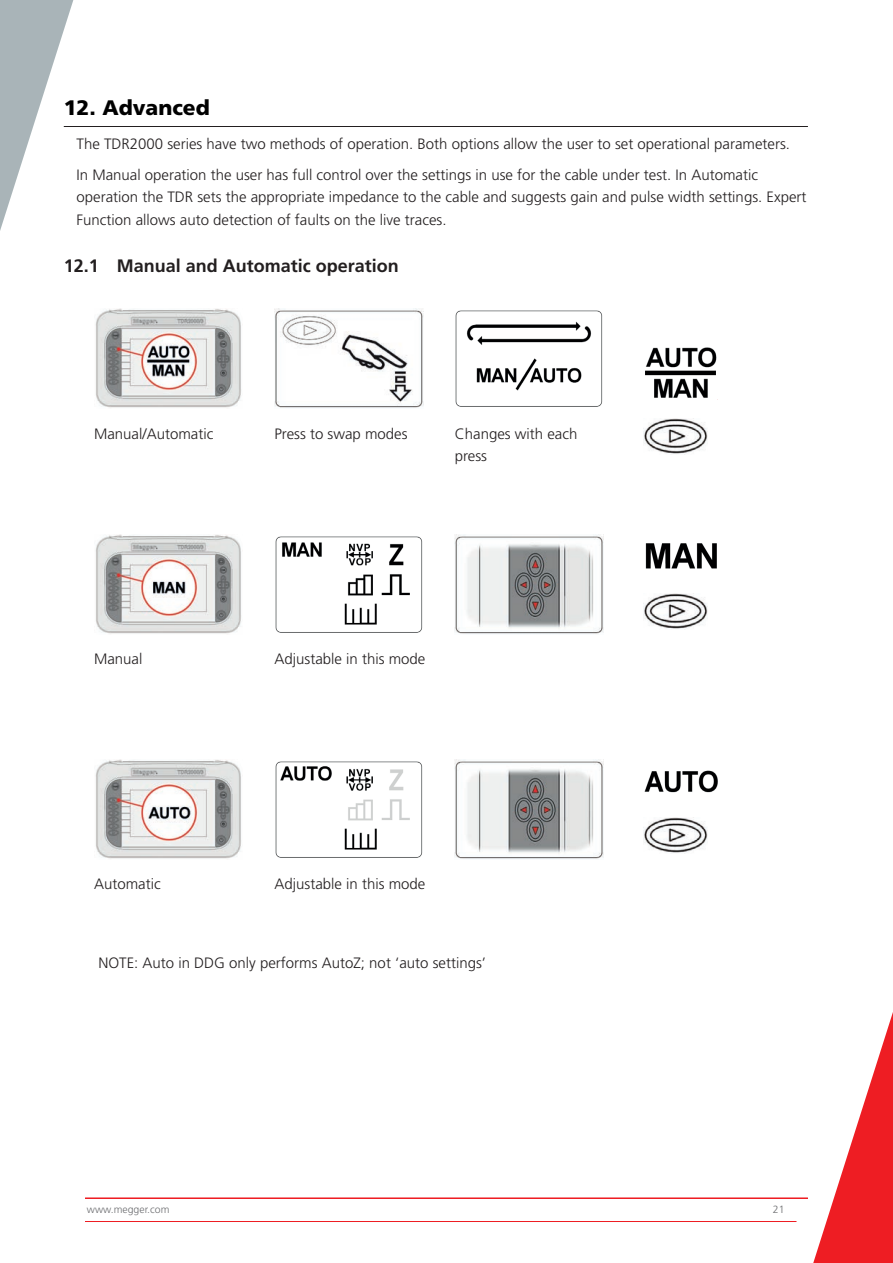
<style>
.page{position:relative;width:893px;height:1263px;background:#fff}
.page>*{position:absolute;margin:0;border:0;box-sizing:border-box;transform-origin:0 0}
.t1{font:900 21px "Frutiger LT Pro";color:#000}
.t2{font:700 18px "Frutiger LT Pro";color:#231f20}
.t3{font:300 15px/22.5px "Frutiger LT Pro";color:#231f20}
.t4{font:300 10.5px "Frutiger LT Pro";color:#6c6d70}
</style>
<div class="page">
<hr style="left:64px;top:126px;width:744px;height:1px;background:#231f20">
<img style="left:95px;top:309px;width:146px;height:99px">
<img style="left:274px;top:309px;width:149px;height:99px">
<img style="left:455px;top:310px;width:148px;height:97px">
<img style="left:645px;top:347px;width:72px;height:51px">
<img style="left:644px;top:418px;width:63px;height:36px">
<img style="left:95px;top:534px;width:146px;height:100px">
<img style="left:275px;top:536px;width:148px;height:97px">
<img style="left:455px;top:534px;width:149px;height:100px">
<img style="left:645px;top:543px;width:72px;height:26px">
<img style="left:644px;top:593px;width:63px;height:37px">
<img style="left:95px;top:759px;width:146px;height:100px">
<img style="left:275px;top:761px;width:148px;height:97px">
<img style="left:455px;top:759px;width:149px;height:100px">
<img style="left:644px;top:770px;width:74px;height:23px">
<img style="left:644px;top:818px;width:63px;height:36px">
<svg style="left:0;top:0;width:74px;height:231px"></svg>
<svg style="left:813px;top:1012px;width:80px;height:251px"></svg>
<hr style="left:85px;top:1198px;width:723px;height:1px;background:#ee1d23">
<hr style="left:85px;top:1221px;width:711px;height:1px;background:#ee1d23">
<h1 class="t1" style="left:64px;top:95px;width:147px">12. Advanced</h1>
<p class="t3" style="left:77px;top:128px;width:715px;line-height:31px">The TDR2000 series have two methods of operation. Both options allow the user to set operational parameters.<br>In Manual operation the user has full control over the settings in use for the cable under test. In Automatic</p>
<p class="t3" style="left:77px;top:186px;width:731px">operation the TDR sets the appropriate impedance to the cable and suggests gain and pulse width settings. Expert<br>Function allows auto detection of faults on the live traces.</p>
<p class="t2" style="left:64px;top:255px;width:337px">12.1 Manual and Automatic operation</p>
<p class="t3" style="left:94px;top:422px;width:121px">Manual/Automatic</p>
<p class="t3" style="left:274px;top:422px;width:135px">Press to swap modes</p>
<p class="t3" style="left:455px;top:422px;width:124px">Changes with each press</p>
<p class="t3" style="left:94px;top:648px;width:50px">Manual</p>
<p class="t3" style="left:274px;top:648px;width:152px">Adjustable in this mode</p>
<p class="t3" style="left:94px;top:873px;width:68px">Automatic</p>
<p class="t3" style="left:274px;top:873px;width:152px">Adjustable in this mode</p>
<p class="t3" style="left:98px;top:952px;width:389px">NOTE: Auto in DDG only performs AutoZ; not ‘auto settings’</p>
<p class="t4" style="left:87px;top:1203px;width:84px">www.megger.com</p>
<p class="t4" style="left:773px;top:1203px;width:13px">21</p>
</div>
